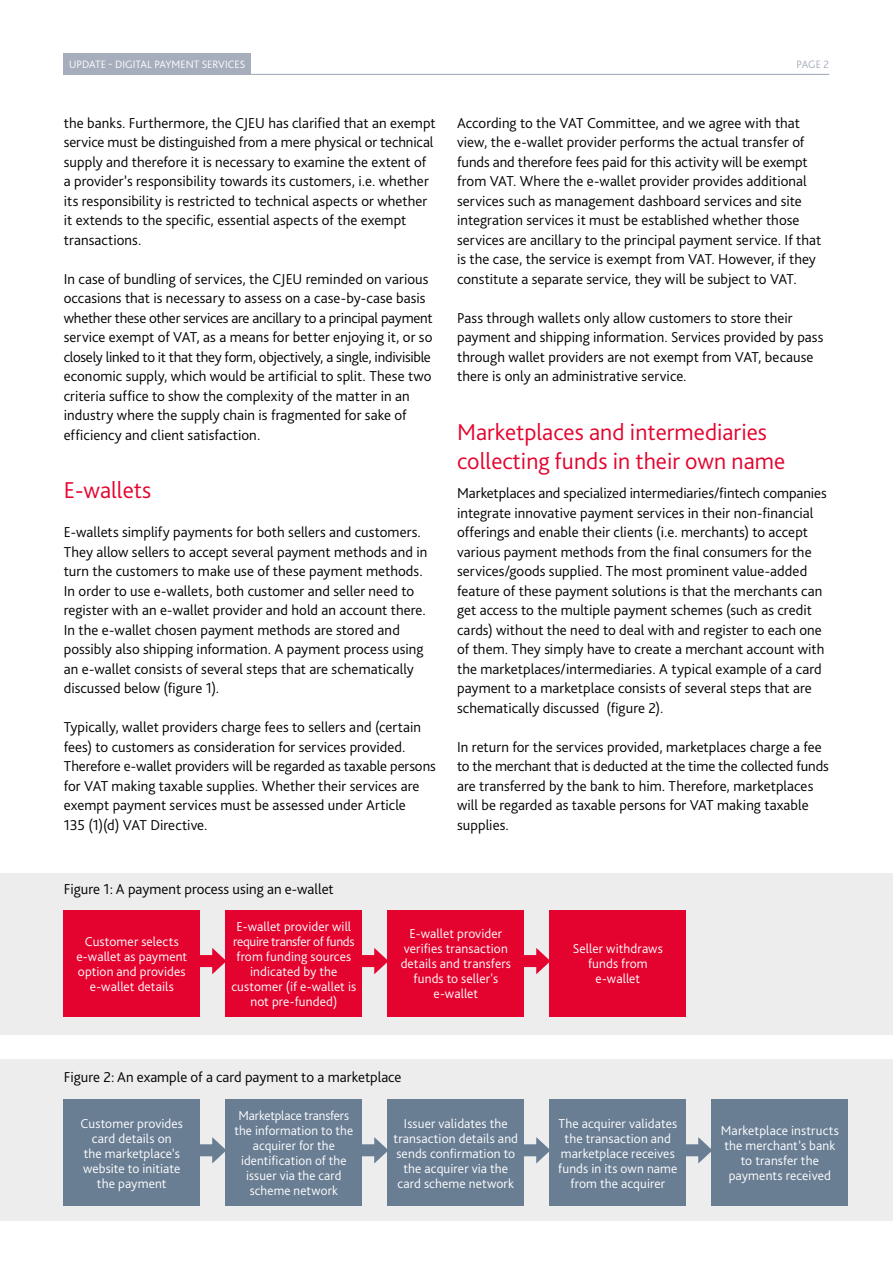
<style>
.page{position:relative;width:893px;height:1263px;background:#fff}
.page>*{position:absolute;margin:0;border:0;box-sizing:border-box;transform-origin:0 0}
.t1{font:300 24px/29.2px "Bliss Pro";color:#e4032e}
.t2{font:300 15px/19.5px "Bliss Pro";letter-spacing:.005em;color:#000}
.t3{font:300 13.5px/15px "Bliss Pro";letter-spacing:.01em;color:#fff;text-align:center}
.t4{font:300 11.25px "Bliss Pro";color:#fff}
.t5{font:300 11.25px "Bliss Pro";color:#a6adbc}
</style>
<div class="page">
<hr style="left:64px;top:74px;width:765px;height:1px;background:#a6adbc">
<div style="left:64px;top:53px;width:187px;height:21px;background:#a6adbc"></div>
<div style="left:0;top:873px;width:893px;height:161px;background:#eeedee"></div>
<div style="left:0;top:1059px;width:893px;height:161px;background:#eeedee"></div>
<div style="left:64px;top:1099px;width:136px;height:106px;background:#697d93"></div>
<div style="left:64px;top:910px;width:136px;height:106px;background:#e4032e"></div>
<div style="left:226px;top:1099px;width:136px;height:106px;background:#697d93"></div>
<div style="left:226px;top:910px;width:136px;height:106px;background:#e4032e"></div>
<div style="left:388px;top:1099px;width:136px;height:106px;background:#697d93"></div>
<div style="left:388px;top:910px;width:136px;height:106px;background:#e4032e"></div>
<div style="left:550px;top:1099px;width:136px;height:106px;background:#697d93"></div>
<div style="left:550px;top:910px;width:136px;height:106px;background:#e4032e"></div>
<div style="left:712px;top:1099px;width:136px;height:106px;background:#697d93"></div>
<div style="left:200px;top:1144px;width:18px;height:12px;background:#697d93"></div>
<svg style="left:212px;top:1137px;width:14px;height:26px"></svg>
<div style="left:200px;top:955px;width:18px;height:12px;background:#e4032e"></div>
<svg style="left:212px;top:948px;width:14px;height:26px"></svg>
<div style="left:362px;top:1144px;width:18px;height:12px;background:#697d93"></div>
<svg style="left:374px;top:1137px;width:14px;height:26px"></svg>
<div style="left:362px;top:955px;width:18px;height:12px;background:#e4032e"></div>
<svg style="left:374px;top:948px;width:14px;height:26px"></svg>
<div style="left:524px;top:1144px;width:18px;height:12px;background:#697d93"></div>
<svg style="left:536px;top:1137px;width:14px;height:26px"></svg>
<div style="left:524px;top:955px;width:18px;height:12px;background:#e4032e"></div>
<svg style="left:536px;top:948px;width:14px;height:26px"></svg>
<div style="left:686px;top:1144px;width:18px;height:12px;background:#697d93"></div>
<svg style="left:698px;top:1137px;width:14px;height:26px"></svg>
<p class="t4" style="left:69px;top:57px;width:178px">UPDATE - DIGITAL PAYMENT SERVICES</p>
<p class="t5" style="left:797px;top:57px;width:34px">PAGE 2</p>
<p class="t2" style="left:64px;top:112px;width:373px">the banks. Furthermore, the CJEU has clarified that an exempt service must be distinguished from a mere physical or technical supply and therefore it is necessary to examine the extent of a provider’s responsibility towards its customers, i.e. whether its responsibility is restricted to technical aspects or whether it extends to the specific, essential aspects of the exempt transactions.</p>
<p class="t2" style="left:64px;top:268px;width:370px">In case of bundling of services, the CJEU reminded on various occasions that is necessary to assess on a case-by-case basis whether these other services are ancillary to a principal payment service exempt of VAT, as a means for better enjoying it, or so closely linked to it that they form, objectively, a single, indivisible economic supply, which would be artificial to split. These two criteria suffice to show the complexity of the matter in an industry where the supply chain is fragmented for sake of efficiency and client satisfaction.</p>
<h1 class="t1" style="left:64px;top:475px;width:89px">E-wallets</h1>
<p class="t2" style="left:64px;top:522px;width:365px">E-wallets simplify payments for both sellers and customers.<br>They allow sellers to accept several payment methods and in turn the customers to make use of these payment methods.<br>In order to use e-wallets, both customer and seller need to register with an e-wallet provider and hold an account there.<br>In the e-wallet chosen payment methods are stored and possibly also shipping information. A payment process using an e-wallet consists of several steps that are schematically discussed below (figure 1).</p>
<p class="t2" style="left:64px;top:717px;width:374px">Typically, wallet providers charge fees to sellers and (certain fees) to customers as consideration for services provided.<br>Therefore e-wallet providers will be regarded as taxable persons for VAT making taxable supplies. Whether their services are exempt payment services must be assessed under Article<br>135 (1)(d) VAT Directive.</p>
<p class="t2" style="left:64px;top:879px;width:272px">Figure 1: A payment process using an e-wallet</p>
<p class="t2" style="left:457px;top:112px;width:366px">According to the VAT Committee, and we agree with that view, the e-wallet provider performs the actual transfer of funds and therefore fees paid for this activity will be exempt from VAT. Where the e-wallet provider provides additional services such as management dashboard services and site integration services it must be established whether those services are ancillary to the principal payment service. If that is the case, the service is exempt from VAT. However, if they constitute a separate service, they will be subject to VAT.</p>
<p class="t2" style="left:457px;top:307px;width:368px">Pass through wallets only allow customers to store their payment and shipping information. Services provided by pass through wallet providers are not exempt from VAT, because there is only an administrative service.</p>
<h1 class="t1" style="left:457px;top:416px;width:329px">Marketplaces and intermediaries collecting funds in their own name</h1>
<p class="t2" style="left:457px;top:483px;width:371px">Marketplaces and specialized intermediaries/fintech companies integrate innovative payment services in their non-financial offerings and enable their clients (i.e. merchants) to accept various payment methods from the final consumers for the services/goods supplied. The most prominent value-added feature of these payment solutions is that the merchants can get access to the multiple payment schemes (such as credit cards) without the need to deal with and register to each one of them. They simply have to create a merchant account with the marketplaces/intermediaries. A typical example of a card payment to a marketplace consists of several steps that are schematically discussed (figure 2).</p>
<p class="t2" style="left:457px;top:736px;width:373px">In return for the services provided, marketplaces charge a fee to the merchant that is deducted at the time the collected funds are transferred by the bank to him. Therefore, marketplaces will be regarded as taxable persons for VAT making taxable supplies.</p>
<p class="t3" style="left:76px;top:933px;width:112px">Customer selects e-wallet as payment option and provides e-wallet details</p>
<p class="t3" style="left:231px;top:918px;width:126px">E-wallet provider will require transfer of funds from funding sources indicated by the customer (if e-wallet is not pre-funded)</p>
<p class="t3" style="left:401px;top:926px;width:112px">E-wallet provider verifies transaction details and transfers funds to seller's e-wallet</p>
<p class="t2" style="left:64px;top:1066px;width:339px">Figure 2: An example of a card payment to a marketplace</p>
<p class="t3" style="left:81px;top:1115px;width:104px">Customer provides card details on<br>the marketplace’s website to initiate the payment</p>
<p class="t3" style="left:234px;top:1108px;width:120px">Marketplace transfers the information to the acquirer for the identification of the issuer via the card scheme network</p>
<p class="t3" style="left:394px;top:1115px;width:126px">Issuer validates the transaction details and sends confirmation to the acquirer via the card scheme network</p>
<p class="t3" style="left:573px;top:941px;width:92px">Seller withdraws funds from e-wallet</p>
<p class="t3" style="left:558px;top:1115px;width:121px">The acquirer validates the transaction and marketplace receives funds in its own name from the acquirer</p>
<p class="t3" style="left:721px;top:1123px;width:120px">Marketplace instructs the merchant’s bank to transfer the payments received</p>
</div>
